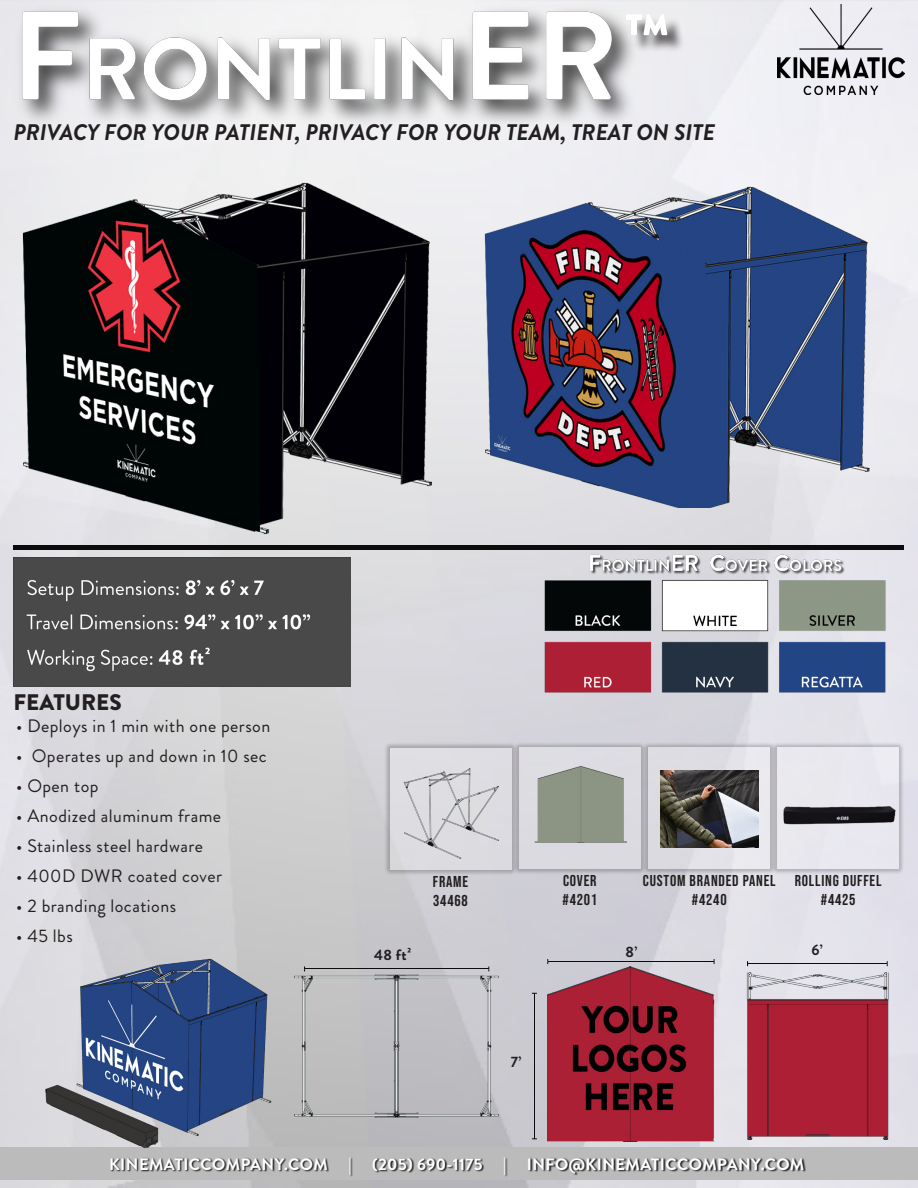
<style>
.page{position:relative;width:918px;height:1188px;background:#fff}
.page>*{position:absolute;margin:0;border:0;box-sizing:border-box;transform-origin:0 0}
.t1{font:900 64.5px "Brandon Grotesque";color:#fff}
.t2{font:italic 700 22.5px "Brandon Grotesque";color:#231f20}
.t3{font:900 22.5px "Brandon Grotesque";color:#231f20}
.t4{font:18px "Brandon Grotesque";letter-spacing:.025em;color:#231f20}
.t5{font:700 16.5px "Brandon Grotesque";letter-spacing:.025em;color:#fff}
.t6{font:15.75px "Bebas Neue";letter-spacing:.05em;color:#231f20}
.t7{font:700 15px "Brandon Grotesque";color:#231f20}
</style>
<div class="page">
<img style="left:0;top:0;width:918px;height:1188px">
<div style="left:0;top:1147px;width:918px;height:32px;background:#babbba"></div>
<svg style="left:110px;top:1158px;width:696px;height:19px"></svg>
<div style="left:12px;top:542px;width:894px;height:8px;background:#231f20;opacity:.7"></div>
<img style="left:459px;top:148px;width:436px;height:360px">
<img style="left:0;top:0;width:675px;height:192px">
<div style="left:531px;top:990px;width:8px;height:150px;background:#231f20;opacity:.7"></div>
<div style="left:746px;top:961px;width:144px;height:7px;background:#231f20;opacity:.7"></div>
<div style="left:547px;top:958px;width:169px;height:8px;background:#231f20;opacity:.7"></div>
<img style="left:734px;top:968px;width:161px;height:179px">
<img style="left:547px;top:962px;width:168px;height:180px">
<img style="left:534px;top:543px;width:361px;height:157px">
<img style="left:0;top:119px;width:459px;height:450px">
<div style="left:628px;top:17px;width:57px;height:36px;background:#231f20;opacity:.75"></div>
<img style="left:778px;top:5px;width:126px;height:90px">
<img style="left:14px;top:557px;width:337px;height:129px">
<img style="left:14px;top:944px;width:270px;height:204px">
<img style="left:284px;top:959px;width:226px;height:175px">
<svg style="left:776px;top:741px;width:129px;height:134px;background:#cecdd5"></svg>
<div style="left:777px;top:748px;width:122px;height:121px;background:#e9e8ef"></div>
<img style="left:783px;top:806px;width:113px;height:19px">
<svg style="left:647px;top:741px;width:129px;height:134px;background:#c1c0c6"></svg>
<svg style="left:648px;top:748px;width:122px;height:121px;background:#dedde2"></svg>
<img style="left:660px;top:771px;width:98px;height:77px">
<svg style="left:383px;top:742px;width:135px;height:134px"></svg>
<div style="left:390px;top:748px;width:121px;height:122px;background:#dcdbe0"></div>
<img style="left:374px;top:747px;width:139px;height:118px">
<svg style="left:513px;top:741px;width:134px;height:134px;background:#b9b8be"></svg>
<div style="left:519px;top:748px;width:122px;height:121px;background:#dbdbe0"></div>
<img style="left:534px;top:766px;width:93px;height:77px">
<div style="left:303px;top:966px;width:189px;height:7px;background:#231f20;opacity:.7"></div>
<p class="t1" style="left:623px;top:-8px;width:48px">™</p>
<p class="t2" style="left:14px;top:117px;width:703px">PRIVACY FOR YOUR PATIENT, PRIVACY FOR YOUR TEAM, TREAT ON SITE</p>
<p class="t3" style="left:14px;top:686px;width:110px">FEATURES</p>
<p class="t4" style="left:16px;top:714px;width:256px">• Deploys in 1 min with one person</p>
<p class="t4" style="left:16px;top:744px;width:252px">• Operates up and down in 10 sec</p>
<p class="t4" style="left:16px;top:774px;width:84px">• Open top</p>
<p class="t4" style="left:16px;top:804px;width:206px">• Anodized aluminum frame</p>
<p class="t4" style="left:16px;top:834px;width:188px">• Stainless steel hardware</p>
<p class="t4" style="left:16px;top:864px;width:207px">• 400D DWR coated cover</p>
<p class="t4" style="left:16px;top:894px;width:161px">• 2 branding locations</p>
<p class="t4" style="left:16px;top:924px;width:58px">• 45 lbs</p>
<p class="t7" style="left:374px;top:944px;width:39px">48 ft²</p>
<p class="t6" style="left:433px;top:872px;width:37px">FRAME</p>
<p class="t6" style="left:433px;top:891px;width:36px">34468</p>
<p class="t7" style="left:511px;top:1052px;width:12px">7’</p>
<p class="t6" style="left:563px;top:872px;width:35px">COVER</p>
<p class="t6" style="left:562px;top:891px;width:36px">#4201</p>
<p class="t6" style="left:643px;top:872px;width:134px">CUSTOM BRANDED PANEL</p>
<p class="t6" style="left:692px;top:891px;width:36px">#4240</p>
<p class="t6" style="left:795px;top:872px;width:88px">ROLLING DUFFEL</p>
<p class="t6" style="left:821px;top:891px;width:36px">#4425</p>
<p class="t7" style="left:626px;top:941px;width:13px">8’</p>
<p class="t7" style="left:811px;top:939px;width:13px">6’</p>
<p class="t5" style="left:109px;top:1152px;width:220px">KINEMATICCOMPANY.COM</p>
<p class="t5" style="left:349px;top:1152px;width:4px">|</p>
<p class="t5" style="left:372px;top:1152px;width:112px">(205) 690-1175</p>
<p class="t5" style="left:503px;top:1152px;width:4px">|</p>
<p class="t5" style="left:527px;top:1152px;width:279px">INFO@KINEMATICCOMPANY.COM</p>
</div>
